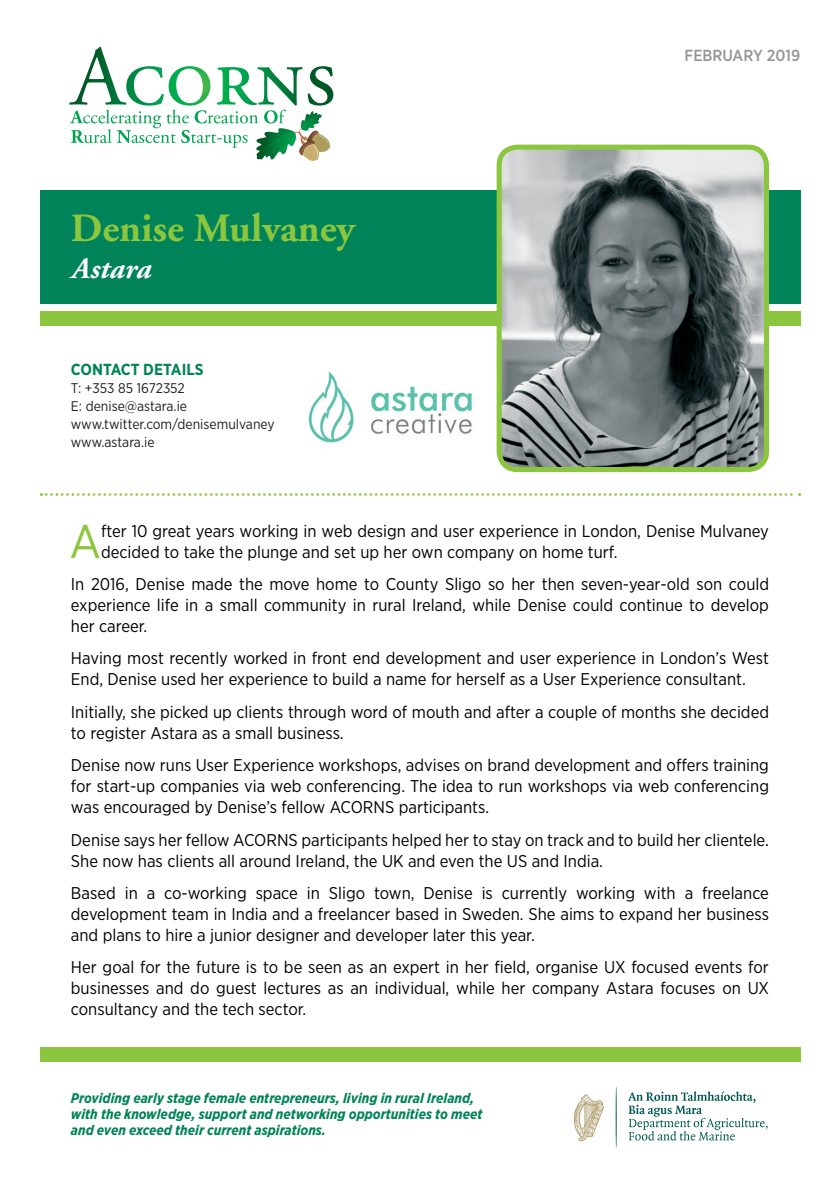
<style>
.page{position:relative;width:840px;height:1191px;background:#fff}
.page>*{position:absolute;margin:0;border:0;box-sizing:border-box;transform-origin:0 0}
.t1{font:47px "Gotham Narrow";color:#8bc63e}
.t2{font:700 40px "Adobe Garamond";color:#8bc63e}
.t3{font:italic 700 30px "Adobe Garamond";color:#fff}
.t4{font:17px/21px "Gotham Narrow";color:#000002}
.t5{font:700 16px "Gotham Narrow";color:#008359}
.t6{font:500 16px "Gotham Narrow";color:#939598}
.t7{font:italic 700 14px/16px "Gotham Narrow";color:#008359}
.t8{font:14px/18px "Gotham Narrow";color:#231f20}
</style>
<div class="page">
<svg style="left:69px;top:47px;width:264px;height:114px"></svg>
<div style="left:40px;top:1047px;width:759px;height:14px;background:#8bc63e"></div>
<div style="left:40px;top:190px;width:759px;height:114px;background:#008359"></div>
<div style="left:40px;top:311px;width:759px;height:15px;background:#8bc63e"></div>
<svg style="left:41px;top:493px;width:758px;height:3px"></svg>
<img style="left:502px;top:147px;width:264px;height:320px">
<div style="left:496px;top:145px;width:272px;height:327px;border:5px solid #8bc63e;border-radius:18px"></div>
<svg style="left:628px;top:1091px;width:139px;height:49px"></svg>
<svg style="left:615px;top:1088px;width:1px;height:59px"></svg>
<svg style="left:574px;top:1094px;width:29px;height:47px"></svg>
<img style="left:308px;top:371px;width:164px;height:72px">
<h2 class="t2" style="left:71px;top:206px;width:286px">Denise Mulvaney</h2>
<h3 class="t3" style="left:71px;top:252px;width:81px">Astara</h3>
<p class="t5" style="left:71px;top:359px;width:134px">CONTACT DETAILS</p>
<p class="t8" style="left:71px;top:379px;width:205px">T: +353 85 1672352<br>E: denise@astara.ie www.twitter.com/denisemulvaney www.astara.ie</p>
<p class="t6" style="left:684px;top:45px;width:117px">FEBRUARY 2019</p>
<h1 class="t1" style="left:69px;top:512px;width:33px">A</h1>
<p class="t4" style="left:101px;top:520px;width:669px">fter 10 great years working in web design and user experience in London, Denise Mulvaney decided to take the plunge and set up her own company on home turf.</p>
<p class="t4" style="left:71px;top:573px;width:699px;text-align:justify">In 2016, Denise made the move home to County Sligo so her then seven-year-old son could experience life in a small community in rural Ireland, while Denise could continue to develop her career.</p>
<p class="t4" style="left:71px;top:647px;width:699px">Having most recently worked in front end development and user experience in London’s West<br>End, Denise used her experience to build a name for herself as a User Experience consultant.</p>
<p class="t4" style="left:71px;top:701px;width:699px">Initially, she picked up clients through word of mouth and after a couple of months she decided to register Astara as a small business.</p>
<p class="t4" style="left:71px;top:754px;width:699px;text-align:justify">Denise now runs User Experience workshops, advises on brand development and offers training for start-up companies via web conferencing. The idea to run workshops via web conferencing was encouraged by Denise’s fellow ACORNS participants.</p>
<p class="t4" style="left:71px;top:828px;width:699px">Denise says her fellow ACORNS participants helped her to stay on track and to build her clientele.<br>She now has clients all around Ireland, the UK and even the US and India.</p>
<p class="t4" style="left:71px;top:882px;width:699px;text-align:justify">Based in a co-working space in Sligo town, Denise is currently working with a freelance development team in India and a freelancer based in Sweden. She aims to expand her business and plans to hire a junior designer and developer later this year.</p>
<p class="t4" style="left:71px;top:956px;width:699px;text-align:justify">Her goal for the future is to be seen as an expert in her field, organise UX focused events for businesses and do guest lectures as an individual, while her company Astara focuses on UX consultancy and the tech sector.</p>
<p class="t7" style="left:71px;top:1089px;width:413px">Providing early stage female entrepreneurs, living in rural Ireland, with the knowledge, support and networking opportunities to meet and even exceed their current aspirations.</p>
</div>
